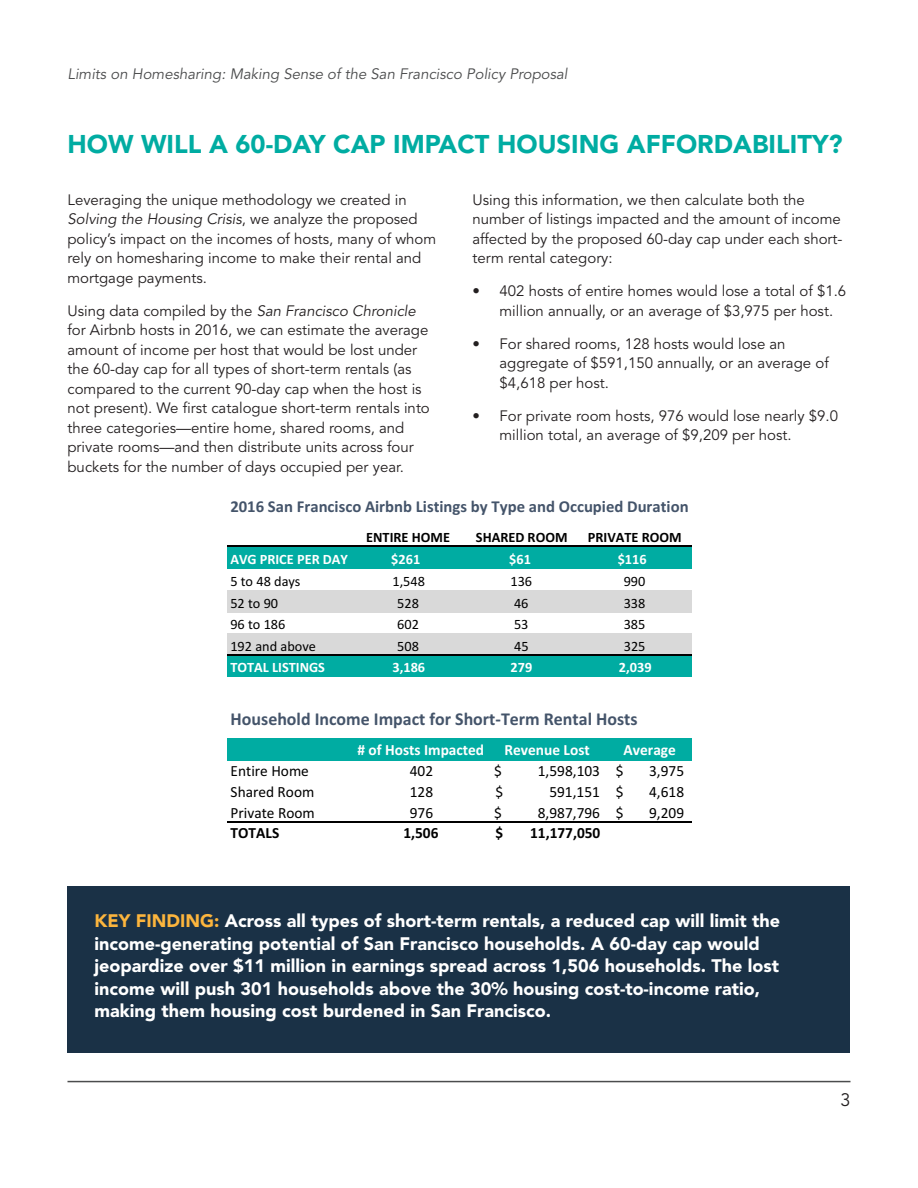
<style>
.page{position:relative;width:918px;height:1188px;background:#fff}
.page>*{position:absolute;margin:0;border:0;box-sizing:border-box;transform-origin:0 0}
.Heading_3{font:900 25.5px "Avenir LT Std";color:#00aca2}
.t1{font:700 18.15px "Calibri";color:#44546a}
.t2{font:900 18px/22.5px "Avenir LT Std";color:#fff}
.Heading_3-2{font:18px "Avenir LT Std";color:#231f20}
.t3{font:700 16.65px "Calibri";color:#44546a}
.t4{font:15.6px "Calibri";color:#000}
.t5{font:700 15.6px "Calibri";color:#fff}
.t6{font:700 15.6px "Calibri";color:#000}
.Heading_3-3{font:15px/19.5px "Avenir LT Std";color:#231f20}
.t7{font:italic 15px "Avenir LT Std";color:#4b4c4d}
.t8{font:14.25px "Calibri";color:#000}
.t9{font:700 14.25px "Calibri";color:#fff}
.t10{font:700 14.25px "Calibri";color:#000}
.s1{font-style:italic}
.s2{color:#fcb53d}
</style>
<div class="page">
<hr style="left:68px;top:1081px;width:782px;height:1px;background:#4b4c4d">
<div style="left:227px;top:546px;width:465px;height:22px;background:#00aca2"></div>
<div style="left:227px;top:590px;width:465px;height:23px;background:#d9d9d9"></div>
<div style="left:227px;top:633px;width:465px;height:22px;background:#d9d9d9"></div>
<div style="left:227px;top:654px;width:465px;height:23px;background:#00aca2"></div>
<hr style="left:227px;top:546px;width:465px;height:1px;background:#000">
<hr style="left:227px;top:654px;width:465px;height:1px;background:#000">
<div style="left:227px;top:738px;width:464px;height:22px;background:#00aca2"></div>
<hr style="left:227px;top:821px;width:464px;height:2px;background:#000">
<div style="left:68px;top:887px;width:782px;height:166px;background:#1a3146"></div>
<p class="t7" style="left:68px;top:65px;width:502px">Limits on Homesharing: Making Sense of the San Francisco Policy Proposal</p>
<p class="Heading_3" style="left:68px;top:128px;width:777px">HOW WILL A 60-DAY CAP IMPACT HOUSING AFFORDABILITY?</p>
<p class="Heading_3-3" style="left:68px;top:190px;width:370px">Leveraging the unique methodology we created in <span class="s1">Solving the Housing Crisis</span>, we analyze the proposed policy’s impact on the incomes of hosts, many of whom rely on homesharing income to make their rental and mortgage payments.</p>
<p class="Heading_3-3" style="left:68px;top:301px;width:364px">Using data compiled by the <span class="s1">San Francisco Chronicle </span>for Airbnb hosts in 2016, we can estimate the average amount of income per host that would be lost under the 60-day cap for all types of short-term rentals (as compared to the current 90-day cap when the host is not present). We first catalogue short-term rentals into three categories—entire home, shared rooms, and private rooms—and then distribute units across four buckets for the number of days occupied per year.</p>
<p class="Heading_3-3" style="left:472px;top:190px;width:372px">Using this information, we then calculate both the number of listings impacted and the amount of income affected by the proposed 60-day cap under each short&shy;term rental category:</p>
<p class="Heading_3-3" style="left:500px;top:282px;width:348px;text-indent:-27px">• 402 hosts of entire homes would lose a total of $1.6 million annually, or an average of $3,975 per host.</p>
<p class="Heading_3-3" style="left:500px;top:334px;width:331px;text-indent:-27px">• For shared rooms, 128 hosts would lose an aggregate of $591,150 annually, or an average of $4,618 per host.</p>
<p class="Heading_3-3" style="left:500px;top:406px;width:340px;text-indent:-27px">• For private room hosts, 976 would lose nearly $9.0 million total, an average of $9,209 per host.</p>
<p class="t3" style="left:230px;top:495px;width:460px">2016 San Francisco Airbnb Listings by Type and Occupied Duration</p>
<p class="t10" style="left:366px;top:527px;width:85px">ENTIRE HOME</p>
<p class="t10" style="left:476px;top:527px;width:93px">SHARED ROOM</p>
<p class="t10" style="left:588px;top:527px;width:95px">PRIVATE ROOM</p>
<p class="t9" style="left:230px;top:549px;width:119px">AVG PRICE PER DAY</p>
<p class="t9" style="left:391px;top:549px;width:31px">$261</p>
<p class="t9" style="left:509px;top:549px;width:23px">$61</p>
<p class="t9" style="left:618px;top:549px;width:31px">$116</p>
<p class="t8" style="left:230px;top:572px;width:72px">5 to 48 days</p>
<p class="t8" style="left:392px;top:572px;width:34px">1,548</p>
<p class="t8" style="left:510px;top:572px;width:23px">136</p>
<p class="t8" style="left:624px;top:572px;width:23px">990</p>
<p class="t8" style="left:230px;top:593px;width:49px">52 to 90</p>
<p class="t8" style="left:397px;top:593px;width:23px">528</p>
<p class="t8" style="left:514px;top:593px;width:16px">46</p>
<p class="t8" style="left:624px;top:593px;width:23px">338</p>
<p class="t8" style="left:230px;top:615px;width:57px">96 to 186</p>
<p class="t8" style="left:397px;top:615px;width:23px">602</p>
<p class="t8" style="left:514px;top:615px;width:16px">53</p>
<p class="t8" style="left:624px;top:615px;width:23px">385</p>
<p class="t8" style="left:230px;top:636px;width:87px">192 and above</p>
<p class="t8" style="left:397px;top:636px;width:23px">508</p>
<p class="t8" style="left:514px;top:636px;width:16px">45</p>
<p class="t8" style="left:624px;top:636px;width:23px">325</p>
<p class="t9" style="left:230px;top:657px;width:96px">TOTAL LISTINGS</p>
<p class="t9" style="left:393px;top:657px;width:34px">3,186</p>
<p class="t9" style="left:511px;top:657px;width:23px">279</p>
<p class="t9" style="left:619px;top:657px;width:34px">2,039</p>
<p class="t1" style="left:231px;top:707px;width:408px">Household Income Impact for Short-Term Rental Hosts</p>
<p class="t5" style="left:357px;top:739px;width:128px"># of Hosts Impacted</p>
<p class="t5" style="left:505px;top:739px;width:87px">Revenue Lost</p>
<p class="t5" style="left:624px;top:739px;width:54px">Average</p>
<p class="t4" style="left:231px;top:760px;width:80px">Entire Home</p>
<p class="t4" style="left:410px;top:760px;width:25px">402</p>
<p class="t4" style="left:494px;top:760px;width:9px">$</p>
<p class="t4" style="left:538px;top:760px;width:87px">1,598,103 $</p>
<p class="t4" style="left:649px;top:760px;width:36px">3,975</p>
<p class="t4" style="left:231px;top:781px;width:85px">Shared Room</p>
<p class="t4" style="left:410px;top:781px;width:25px">128</p>
<p class="t4" style="left:496px;top:781px;width:9px">$</p>
<p class="t4" style="left:549px;top:781px;width:76px">591,151 $</p>
<p class="t4" style="left:649px;top:781px;width:36px">4,618</p>
<p class="t4" style="left:231px;top:802px;width:86px">Private Room</p>
<p class="t4" style="left:410px;top:802px;width:25px">976</p>
<p class="t4" style="left:494px;top:802px;width:9px">$</p>
<p class="t4" style="left:538px;top:802px;width:87px">8,987,796 $</p>
<p class="t4" style="left:649px;top:802px;width:36px">9,209</p>
<p class="t6" style="left:231px;top:822px;width:50px">TOTALS</p>
<p class="t6" style="left:403px;top:822px;width:37px">1,506</p>
<p class="t6" style="left:496px;top:822px;width:9px">$</p>
<p class="t6" style="left:530px;top:822px;width:72px">11,177,050</p>
<p class="t2" style="left:94px;top:910px;width:687px"><span class="s2">KEY FINDING:</span> Across all types of short-term rentals, a reduced cap will limit the income-generating potential of San Francisco households. A 60-day cap would jeopardize over $11 million in earnings spread across 1,506 households. The lost income will push 301 households above the 30% housing cost-to-income ratio, making them housing cost burdened in San Francisco.</p>
<p class="Heading_3-2" style="left:840px;top:1089px;width:12px">3</p>
</div>
